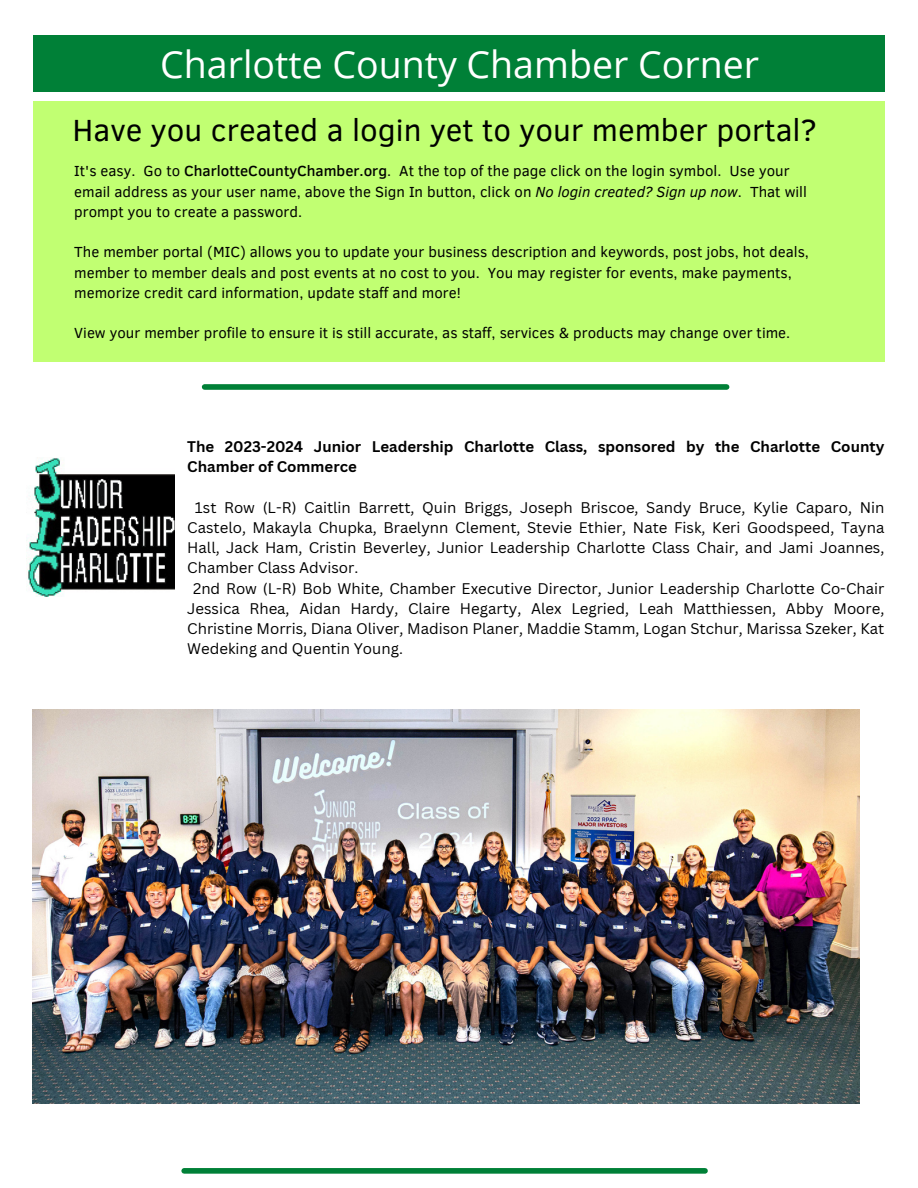
<style>
.page{position:relative;width:918px;height:1188px;background:#fff}
.page>*{position:absolute;margin:0;border:0;box-sizing:border-box;transform-origin:0 0}
.t1{font:37.5px "Open Sans";color:#fff}
.t2{font:31.35px "Clear Sans";color:#000}
.t3{font:15px/20.2px "Canva Sans";color:#000;text-align:justify}
.t4{font:15px/20.2px "Clear Sans";color:#000}
.t5{font:700 15px/20.2px "Canva Sans";color:#000}
.s1{font-weight:500}
.s2{font-style:italic}
</style>
<div class="page">
<div style="left:33px;top:36px;width:851px;height:56px;background:#008037"></div>
<div style="left:205px;top:384px;width:522px;height:6px;background:#008037"></div>
<div style="left:184px;top:1168px;width:521px;height:6px;background:#008037"></div>
<img style="left:26px;top:458px;width:149px;height:139px">
<div style="left:33px;top:101px;width:851px;height:261px;background:#c1ff72"></div>
<img style="left:33px;top:709px;width:826px;height:395px">
<p class="t1" style="left:160px;top:38px;width:600px">Charlotte County Chamber Corner</p>
<p class="t2" style="left:73px;top:107px;width:746px">Have you created a login yet to your member portal?</p>
<p class="t4" style="left:74px;top:160px;width:734px">It's easy. Go to <span class="s1">CharlotteCountyChamber.org</span>. At the top of the page click on the login symbol. Use your email address as your user name, above the Sign In button, click on <span class="s2">No login created? Sign up now</span>. That will prompt you to create a password.</p>
<p class="t4" style="left:74px;top:241px;width:736px">The member portal (MIC) allows you to update your business description and keywords, post jobs, hot deals, member to member deals and post events at no cost to you. You may register for events, make payments, memorize credit card information, update staff and more!</p>
<p class="t4" style="left:74px;top:322px;width:717px">View your member profile to ensure it is still accurate, as staff, services &amp; products may change over time.</p>
<p class="t5" style="left:187px;top:436px;width:699px">The 2023-2024 Junior Leadership Charlotte Class, sponsored by the Charlotte County<br>Chamber of Commerce</p>
<p class="t3" style="left:187px;top:497px;width:699px;text-indent:8px">1st Row (L-R) Caitlin Barrett, Quin Briggs, Joseph Briscoe, Sandy Bruce, Kylie Caparo, Nin Castelo, Makayla Chupka, Braelynn Clement, Stevie Ethier, Nate Fisk, Keri Goodspeed, Tayna Hall, Jack Ham, Cristin Beverley, Junior Leadership Charlotte Class Chair, and Jami Joannes, Chamber Class Advisor.</p>
<p class="t3" style="left:187px;top:578px;width:699px;text-indent:6px">2nd Row (L-R) Bob White, Chamber Executive Director, Junior Leadership Charlotte Co-Chair Jessica Rhea, Aidan Hardy, Claire Hegarty, Alex Legried, Leah Matthiessen, Abby Moore, Christine Morris, Diana Oliver, Madison Planer, Maddie Stamm, Logan Stchur, Marissa Szeker, Kat Wedeking and Quentin Young.</p>
</div>
